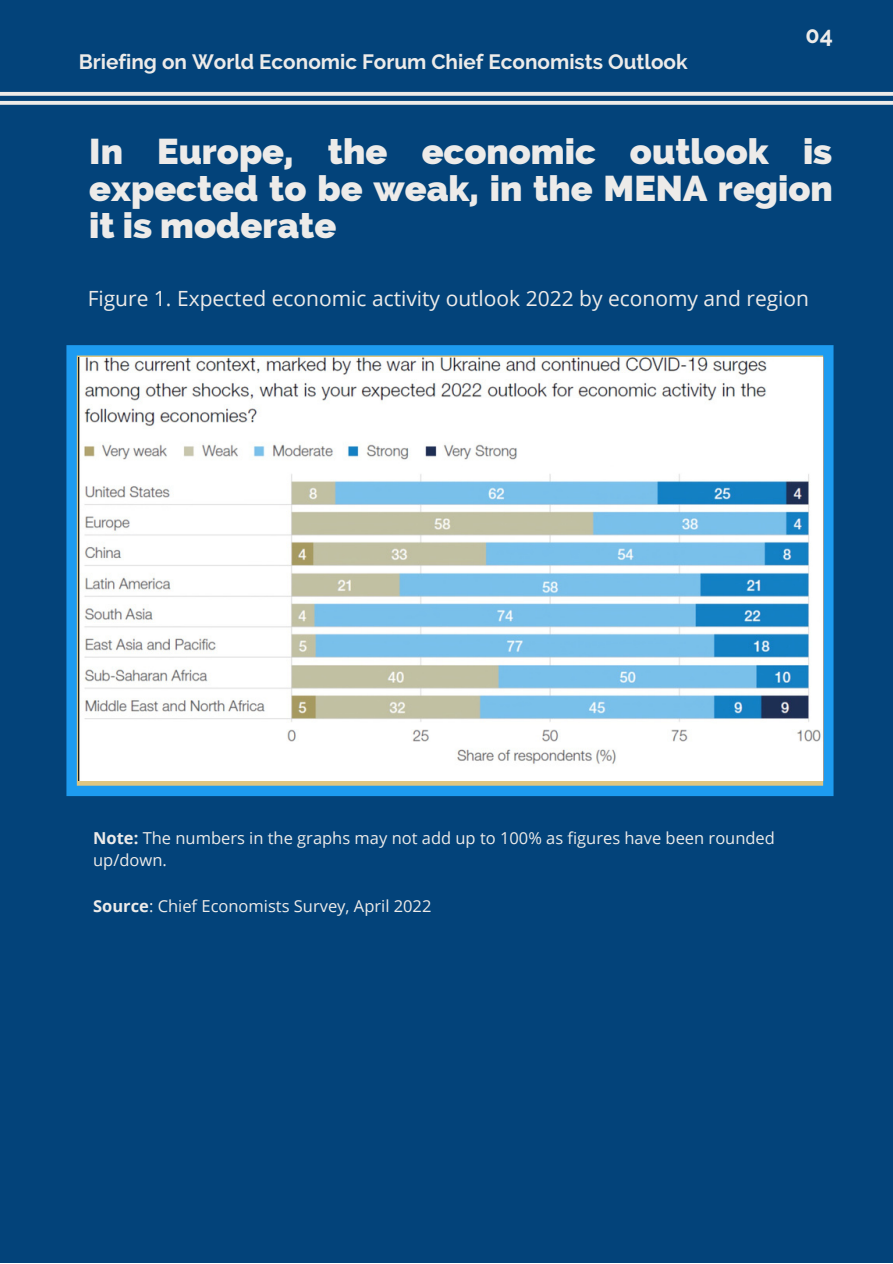
<style>
.page{position:relative;width:893px;height:1264px;background:#fff}
.page>*{position:absolute;margin:0;border:0;box-sizing:border-box;transform-origin:0 0}
.t1{font:800 36px/37px "Raleway";color:#edebe9;text-align:justify}
.t2{font:700 23.1px "Raleway";color:#edebe9}
.t3{font:21px "Open Sans";color:#edebe9}
.t4{font:700 20.7px "Raleway";color:#edebe9}
.t5{font:16.5px/22.5px "Open Sans";color:#edebe9}
.s1{font-weight:700}
</style>
<div class="page">
<div style="left:0;top:0;width:892px;height:1262px;background:#03437a"></div>
<svg style="left:0;top:91px;width:892px;height:14px"></svg>
<svg style="left:66px;top:345px;width:767px;height:451px;background:#43a1d9"></svg>
<img style="left:79px;top:357px;width:744px;height:423px">
<p class="t4" style="left:79px;top:49px;width:610px">Briefing on World Economic Forum Chief Economists Outlook</p>
<h2 class="t2" style="left:805px;top:21px;width:29px">04</h2>
<h1 class="t1" style="left:89px;top:132px;width:745px">In Europe, the economic outlook is expected to be weak, in the MENA region it is moderate</h1>
<p class="t3" style="left:88px;top:283px;width:723px">Figure 1. Expected economic activity outlook 2022 by economy and region</p>
<p class="t5" style="left:93px;top:826px;width:683px"><span class="s1">Note:</span> The numbers in the graphs may not add up to 100% as figures have been rounded up/down.</p>
<p class="t5" style="left:93px;top:894px;width:340px"><span class="s1">Source</span>: Chief Economists Survey, April 2022</p>
</div>
